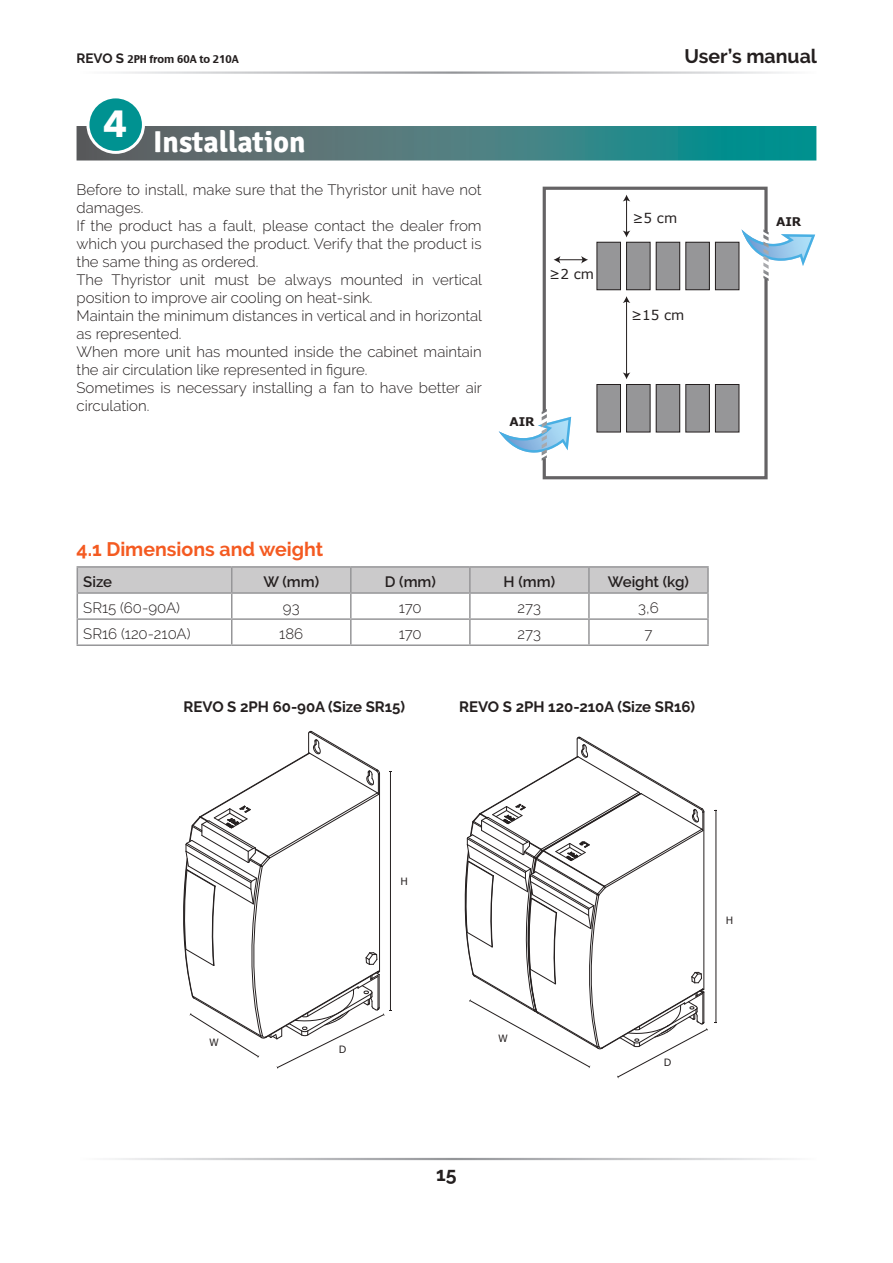
<style>
.page{position:relative;width:893px;height:1263px;background:#fff}
.page>*{position:absolute;margin:0;border:0;box-sizing:border-box;transform-origin:0 0}
.t1{font:700 37.5px "Avenir Next LT Pro";color:#fff}
.t2{font:700 30px "Signika";color:#fff}
.t3{font:700 19.5px "Raleway";color:#f45a21}
.t4{font:700 19.5px "Raleway";color:#241f1f}
.t5{font:300 15px/18px "Raleway";color:#241f1f}
.t6{font:700 15px "Raleway";color:#241f1f}
.t7{font:600 15px "Raleway";color:#241f1f}
.t8{font:13.65px "Verdana";color:#241f1f}
.t9{font:700 12px "Verdana";color:#241f1f}
.t10{font:10.5px "Charcoal CY";color:#241f1f}
.t11{font:10.05px "Verdana";color:#241f1f}
.s1{font-family:"Raleway";font-weight:700;font-size:13.5px}
</style>
<div class="page">
<svg style="left:77px;top:126px;width:739px;height:34px;background:#3f7d7f"></svg>
<div style="left:88px;top:97px;width:55px;height:55px;background:#009291;border-radius:50%"></div>
<div style="left:86px;top:95px;width:59px;height:59px;border:3px solid #fff;border-radius:50%"></div>
<svg style="left:542px;top:415px;width:226px;height:65px"></svg>
<svg style="left:542px;top:186px;width:226px;height:229px"></svg>
<div style="left:597px;top:242px;width:23px;height:48px;background:#969698"></div>
<div style="left:596px;top:242px;width:25px;height:48px;border:1px solid #241f1f"></div>
<div style="left:627px;top:242px;width:23px;height:48px;background:#969698"></div>
<div style="left:626px;top:242px;width:24px;height:48px;border:1px solid #241f1f"></div>
<div style="left:656px;top:242px;width:24px;height:48px;background:#969698"></div>
<div style="left:656px;top:242px;width:24px;height:48px;border:1px solid #241f1f"></div>
<div style="left:686px;top:242px;width:23px;height:48px;background:#969698"></div>
<div style="left:685px;top:242px;width:25px;height:48px;border:1px solid #241f1f"></div>
<div style="left:715px;top:242px;width:24px;height:48px;background:#969698"></div>
<div style="left:715px;top:242px;width:24px;height:48px;border:1px solid #241f1f"></div>
<div style="left:597px;top:384px;width:23px;height:48px;background:#969698"></div>
<div style="left:596px;top:384px;width:25px;height:48px;border:1px solid #241f1f"></div>
<div style="left:627px;top:384px;width:23px;height:48px;background:#969698"></div>
<div style="left:626px;top:384px;width:24px;height:48px;border:1px solid #241f1f"></div>
<div style="left:656px;top:384px;width:24px;height:48px;background:#969698"></div>
<div style="left:656px;top:384px;width:24px;height:48px;border:1px solid #241f1f"></div>
<div style="left:686px;top:384px;width:23px;height:48px;background:#969698"></div>
<div style="left:685px;top:384px;width:25px;height:48px;border:1px solid #241f1f"></div>
<div style="left:715px;top:384px;width:24px;height:48px;background:#969698"></div>
<div style="left:715px;top:384px;width:24px;height:48px;border:1px solid #241f1f"></div>
<hr style="left:626px;top:199px;width:1px;height:34px;background:#241f1f">
<svg style="left:623px;top:195px;width:7px;height:6px"></svg>
<svg style="left:623px;top:231px;width:7px;height:6px"></svg>
<svg style="left:554px;top:256px;width:34px;height:8px"></svg>
<hr style="left:626px;top:301px;width:1px;height:73px;background:#241f1f">
<svg style="left:623px;top:296px;width:7px;height:7px"></svg>
<svg style="left:623px;top:372px;width:7px;height:7px"></svg>
<svg style="left:499px;top:409px;width:72px;height:63px"></svg>
<svg style="left:741px;top:229px;width:74px;height:52px"></svg>
<hr style="left:77px;top:566px;width:155px;height:2px;background:#969698">
<hr style="left:232px;top:566px;width:119px;height:2px;background:#969698">
<hr style="left:351px;top:566px;width:119px;height:2px;background:#969698">
<hr style="left:470px;top:566px;width:119px;height:2px;background:#969698">
<hr style="left:589px;top:566px;width:120px;height:2px;background:#969698">
<hr style="left:707px;top:568px;width:2px;height:24px;background:#969698">
<hr style="left:589px;top:592px;width:120px;height:2px;background:#969698">
<hr style="left:707px;top:594px;width:2px;height:24px;background:#969698">
<svg style="left:77px;top:567px;width:631px;height:77px"></svg>
<hr style="left:351px;top:618px;width:119px;height:2px;background:#969698">
<hr style="left:350px;top:620px;width:2px;height:24px;background:#969698">
<hr style="left:470px;top:618px;width:119px;height:2px;background:#969698">
<hr style="left:469px;top:620px;width:2px;height:24px;background:#969698">
<hr style="left:589px;top:618px;width:120px;height:2px;background:#969698">
<hr style="left:588px;top:620px;width:2px;height:24px;background:#969698">
<hr style="left:707px;top:620px;width:2px;height:24px;background:#969698">
<hr style="left:77px;top:644px;width:155px;height:2px;background:#969698">
<hr style="left:232px;top:644px;width:119px;height:2px;background:#969698">
<hr style="left:351px;top:644px;width:119px;height:2px;background:#969698">
<hr style="left:470px;top:644px;width:119px;height:2px;background:#969698">
<hr style="left:589px;top:644px;width:120px;height:2px;background:#969698">
<svg style="left:183px;top:731px;width:209px;height:338px"></svg>
<svg style="left:464px;top:737px;width:244px;height:341px"></svg>
<hr style="left:716px;top:810px;width:1px;height:213px;background:#241f1f">
<p class="t10" style="left:77px;top:52px;width:164px"><span class="s1">REVO S</span> 2PH from 60A to 210A</p>
<h3 class="t4" style="left:684px;top:45px;width:134px">User’s manual</h3>
<h1 class="t1" style="left:103px;top:101px;width:26px">4</h1>
<h2 class="t2" style="left:153px;top:123px;width:154px">Installation</h2>
<p class="t5" style="left:77px;top:181px;width:407px">Before to install, make sure that the Thyristor unit have not damages.<br>If the product has a fault, please contact the dealer from which you purchased the product. Verify that the product is the same thing as ordered.<br>The Thyristor unit must be always mounted in vertical position to improve air cooling on heat-sink.<br>Maintain the minimum distances in vertical and in horizontal as represented.<br>When more unit has mounted inside the cabinet maintain the air circulation like represented in figure.<br>Sometimes is necessary installing a fan to have better air circulation.</p>
<p class="t8" style="left:549px;top:265px;width:46px">≥2 cm</p>
<p class="t9" style="left:509px;top:413px;width:27px">AIR</p>
<p class="t8" style="left:632px;top:208px;width:46px">≥5 cm</p>
<p class="t8" style="left:631px;top:306px;width:55px">≥15 cm</p>
<h3 class="t3" style="left:77px;top:538px;width:248px">4.1 Dimensions and weight</h3>
<p class="t7" style="left:83px;top:573px;width:30px">Size</p>
<p class="t7" style="left:263px;top:573px;width:57px">W (mm)</p>
<p class="t7" style="left:385px;top:573px;width:53px">D (mm)</p>
<p class="t7" style="left:504px;top:573px;width:53px">H (mm)</p>
<p class="t7" style="left:608px;top:573px;width:83px">Weight (kg)</p>
<p class="t5" style="left:83px;top:599px;width:98px">SR15 (60-90A)</p>
<p class="t5" style="left:283px;top:599px;width:18px">93</p>
<p class="t5" style="left:399px;top:599px;width:24px">170</p>
<p class="t5" style="left:518px;top:599px;width:25px">273</p>
<p class="t5" style="left:638px;top:599px;width:22px">3,6</p>
<p class="t5" style="left:83px;top:625px;width:109px">SR16 (120-210A)</p>
<p class="t5" style="left:279px;top:625px;width:25px">186</p>
<p class="t5" style="left:399px;top:625px;width:24px">170</p>
<p class="t5" style="left:518px;top:625px;width:25px">273</p>
<p class="t5" style="left:644px;top:625px;width:10px">7</p>
<p class="t6" style="left:184px;top:698px;width:223px">REVO S 2PH 60-90A (Size SR15)</p>
<p class="t6" style="left:459px;top:698px;width:237px">REVO S 2PH 120-210A (Size SR16)</p>
<p class="t9" style="left:776px;top:213px;width:27px">AIR</p>
<p class="t11" style="left:209px;top:1036px;width:11px">W</p>
<p class="t11" style="left:400px;top:874px;width:9px">H</p>
<p class="t11" style="left:339px;top:1042px;width:9px">D</p>
<p class="t11" style="left:498px;top:1031px;width:11px">W</p>
<h3 class="t4" style="left:436px;top:1163px;width:22px">15</h3>
<p class="t11" style="left:664px;top:1055px;width:9px">D</p>
<p class="t11" style="left:726px;top:913px;width:9px">H</p>
</div>
